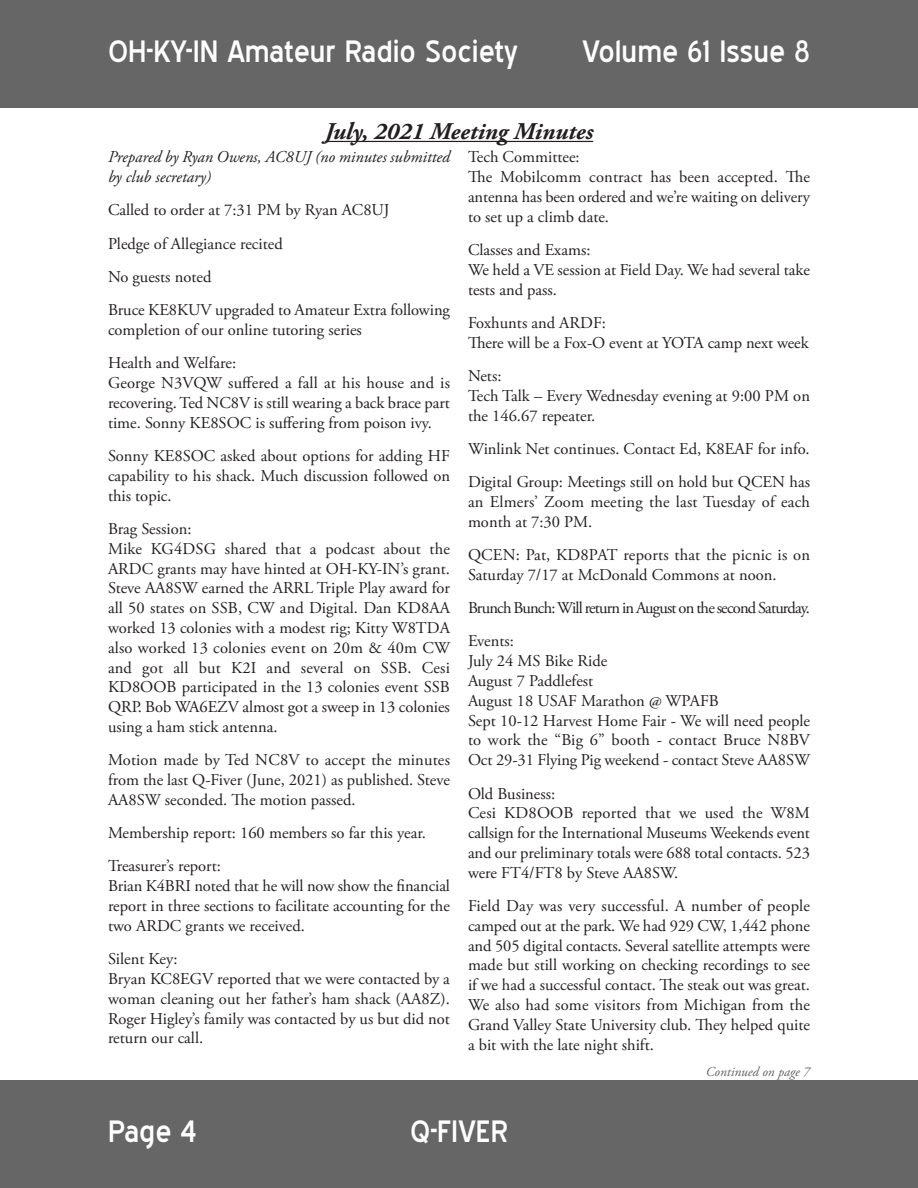
<style>
.page{position:relative;width:918px;height:1188px;background:#fff}
.page>*{position:absolute;margin:0;border:0;box-sizing:border-box;transform-origin:0 0}
.t1{font:30px "Blue Highway";color:#fff}
.t2{font:italic 700 24px "Adobe Garamond Pro";color:#231f20}
.t3{font:16.5px/19.8px "Adobe Garamond Pro";color:#231f20;text-align:justify}
.t4{font:italic 16.5px/19.8px "Adobe Garamond Pro";color:#231f20}
.t5{font:16.5px "Adobe Garamond Pro";letter-spacing:-.05em;color:#231f20}
.t6{font:italic 13.5px "Adobe Garamond Pro";color:#636366}
</style>
<div class="page">
<div style="left:0;top:0;width:918px;height:108px;background:#666"></div>
<div style="left:0;top:1080px;width:918px;height:108px;background:#666"></div>
<hr style="left:325px;top:141px;width:268px;height:1px;background:#231f20">
<p class="t1" style="left:108px;top:33px;width:411px">OH-KY-IN Amateur Radio Society</p>
<p class="t1" style="left:582px;top:33px;width:229px">Volume 61 Issue 8</p>
<p class="t2" style="left:325px;top:122px;width:270px">July, 2021 Meeting Minutes</p>
<p class="t4" style="left:108px;top:149px;width:344px">Prepared by Ryan Owens, AC8UJ (no minutes submitted by club secretary)</p>
<p class="t3" style="left:108px;top:202px;width:283px">Called to order at 7:31 PM by Ryan AC8UJ</p>
<p class="t3" style="left:108px;top:235px;width:176px">Pledge of Allegiance recited</p>
<p class="t3" style="left:108px;top:268px;width:105px">No guests noted</p>
<p class="t3" style="left:108px;top:302px;width:344px">Bruce KE8KUV upgraded to Amateur Extra following completion of our online tutoring series</p>
<p class="t3" style="left:108px;top:355px;width:130px">Health and Welfare:</p>
<p class="t3" style="left:108px;top:375px;width:344px">George N3VQW suffered a fall at his house and is recovering. Ted NC8V is still wearing a back brace part time. Sonny KE8SOC is suffering from poison ivy.</p>
<p class="t3" style="left:108px;top:447px;width:344px">Sonny KE8SOC asked about options for adding HF capability to his shack. Much discussion followed on this topic.</p>
<p class="t3" style="left:108px;top:520px;width:85px">Brag Session:</p>
<p class="t3" style="left:108px;top:540px;width:344px">Mike KG4DSG shared that a podcast about the ARDC grants may have hinted at OH-KY-IN’s grant.<br>Steve AA8SW earned the ARRL Triple Play award for all 50 states on SSB, CW and Digital. Dan KD8AA worked 13 colonies with a modest rig; Kitty W8TDA also worked 13 colonies event on 20m &amp; 40m CW and got all but K2I and several on SSB. Cesi KD8OOB participated in the 13 colonies event SSB QRP. Bob WA6EZV almost got a sweep in 13 colonies using a ham stick antenna.</p>
<p class="t3" style="left:108px;top:752px;width:343px">Motion made by Ted NC8V to accept the minutes from the last Q-Fiver (June, 2021) as published. Steve AA8SW seconded. The motion passed.</p>
<p class="t3" style="left:108px;top:825px;width:319px">Membership report: 160 members so far this year.</p>
<p class="t3" style="left:108px;top:858px;width:115px">Treasurer’s report:</p>
<p class="t3" style="left:108px;top:878px;width:344px">Brian K4BRI noted that he will now show the financial report in three sections to facilitate accounting for the two ARDC grants we received.</p>
<p class="t3" style="left:108px;top:951px;width:71px">Silent Key:</p>
<p class="t3" style="left:108px;top:970px;width:344px">Bryan KC8EGV reported that we were contacted by a woman cleaning out her father’s ham shack (AA8Z).<br>Roger Higley’s family was contacted by us but did not return our call.</p>
<p class="t3" style="left:468px;top:149px;width:113px">Tech Committee:</p>
<p class="t3" style="left:468px;top:168px;width:344px">The Mobilcomm contract has been accepted. The antenna has been ordered and we’re waiting on delivery to set up a climb date.</p>
<p class="t3" style="left:468px;top:241px;width:124px">Classes and Exams:</p>
<p class="t3" style="left:468px;top:261px;width:344px">We held a VE session at Field Day. We had several take tests and pass.</p>
<p class="t3" style="left:468px;top:314px;width:140px">Foxhunts and ARDF:</p>
<p class="t3" style="left:468px;top:334px;width:342px">There will be a Fox-O event at YOTA camp next week</p>
<p class="t3" style="left:468px;top:367px;width:35px">Nets:</p>
<p class="t3" style="left:468px;top:387px;width:343px">Tech Talk – Every Wednesday evening at 9:00 PM on the 146.67 repeater.</p>
<p class="t3" style="left:468px;top:440px;width:343px">Winlink Net continues. Contact Ed, K8EAF for info.</p>
<p class="t3" style="left:468px;top:474px;width:344px">Digital Group: Meetings still on hold but QCEN has an Elmers’ Zoom meeting the last Tuesday of each month at 7:30 PM.</p>
<p class="t3" style="left:468px;top:546px;width:344px">QCEN: Pat, KD8PAT reports that the picnic is on<br>Saturday 7/17 at McDonald Commons at noon.</p>
<p class="t5" style="left:468px;top:601px;width:343px">Brunch Bunch: Will return in August on the second Saturday.</p>
<p class="t3" style="left:468px;top:633px;width:47px">Events:</p>
<p class="t3" style="left:468px;top:653px;width:141px">July 24 MS Bike Ride</p>
<p class="t3" style="left:468px;top:672px;width:127px">August 7 Paddlefest</p>
<p class="t3" style="left:468px;top:692px;width:252px">August 18 USAF Marathon @ WPAFB</p>
<p class="t3" style="left:468px;top:712px;width:344px">Sept 10-12 Harvest Home Fair - We will need people to work the “Big 6” booth - contact Bruce N8BV Oct 29-31 Flying Pig weekend - contact Steve AA8SW</p>
<p class="t3" style="left:468px;top:785px;width:89px">Old Business:</p>
<p class="t3" style="left:468px;top:805px;width:344px">Cesi KD8OOB reported that we used the W8M callsign for the International Museums Weekends event and our preliminary totals were 688 total contacts. 523 were FT4/FT8 by Steve AA8SW.</p>
<p class="t3" style="left:468px;top:897px;width:344px">Field Day was very successful. A number of people camped out at the park. We had 929 CW, 1,442 phone and 505 digital contacts. Several satellite attempts were made but still working on checking recordings to see if we had a successful contact. The steak out was great.<br>We also had some visitors from Michigan from the Grand Valley State University club. They helped quite a bit with the late night shift.</p>
<p class="t6" style="left:706px;top:1067px;width:106px">Continued on page 7</p>
<p class="t1" style="left:108px;top:1113px;width:90px">Page 4</p>
<p class="t1" style="left:410px;top:1113px;width:99px">Q-FIVER</p>
</div>
